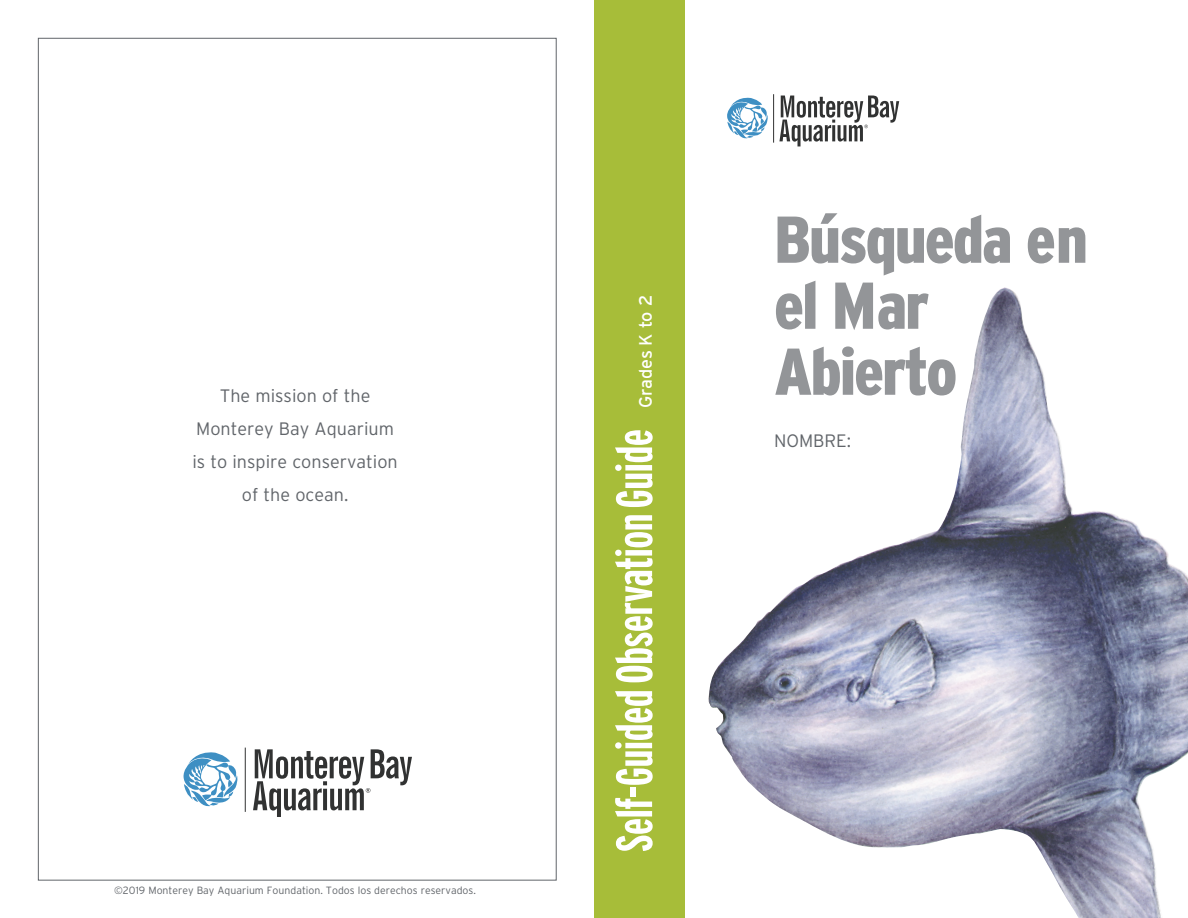
<style>
.page{position:relative;width:1188px;height:918px;background:#fff}
.page>*{position:absolute;margin:0;border:0;box-sizing:border-box;transform-origin:0 0}
.t1{font:900 condensed 66px/66px "Interstate";letter-spacing:-.03em;color:#939598}
.t2{font:700 extra-condensed 51px "Interstate";letter-spacing:-.01em;color:#fff}
.t3{font:300 18px/33px "Interstate";color:#61656a;text-align:center}
.t4{font:18px "Interstate";letter-spacing:-.005em;color:#fff}
.t5{font:300 10.5px "Interstate";color:#61656a}
</style>
<div class="page">
<svg style="left:727px;top:97px;width:41px;height:42px"></svg>
<hr style="left:773px;top:94px;width:1px;height:49px;background:#313232">
<svg style="left:779px;top:96px;width:120px;height:50px"></svg>
<svg style="left:184px;top:752px;width:54px;height:55px"></svg>
<hr style="left:245px;top:748px;width:1px;height:64px;background:#313232">
<svg style="left:253px;top:749px;width:159px;height:68px"></svg>
<img style="left:708px;top:287px;width:480px;height:631px">
<div style="left:594px;top:0;width:91px;height:918px;background:#a7bd39"></div>
<p class="t3" style="left:192px;top:379px;width:207px">The mission of the<br>Monterey Bay Aquarium is to inspire conservation of the ocean.</p>
<p class="t5" style="left:114px;top:885px;width:363px">©2019 Monterey Bay Aquarium Foundation. Todos los derechos reservados.</p>
<p class="t4" style="left:635px;top:408px;width:115px;rotate:-90deg">Grades K to 2</p>
<h2 class="t2" style="left:606px;top:852px;width:425px;rotate:-90deg">Self-Guided Observation Guide</h2>
<h1 class="t1" style="left:774px;top:206px;width:315px">Búsqueda en el Mar<br>Abierto</h1>
<p class="t3" style="left:774px;top:424px;width:79px">NOMBRE:</p>
</div>
